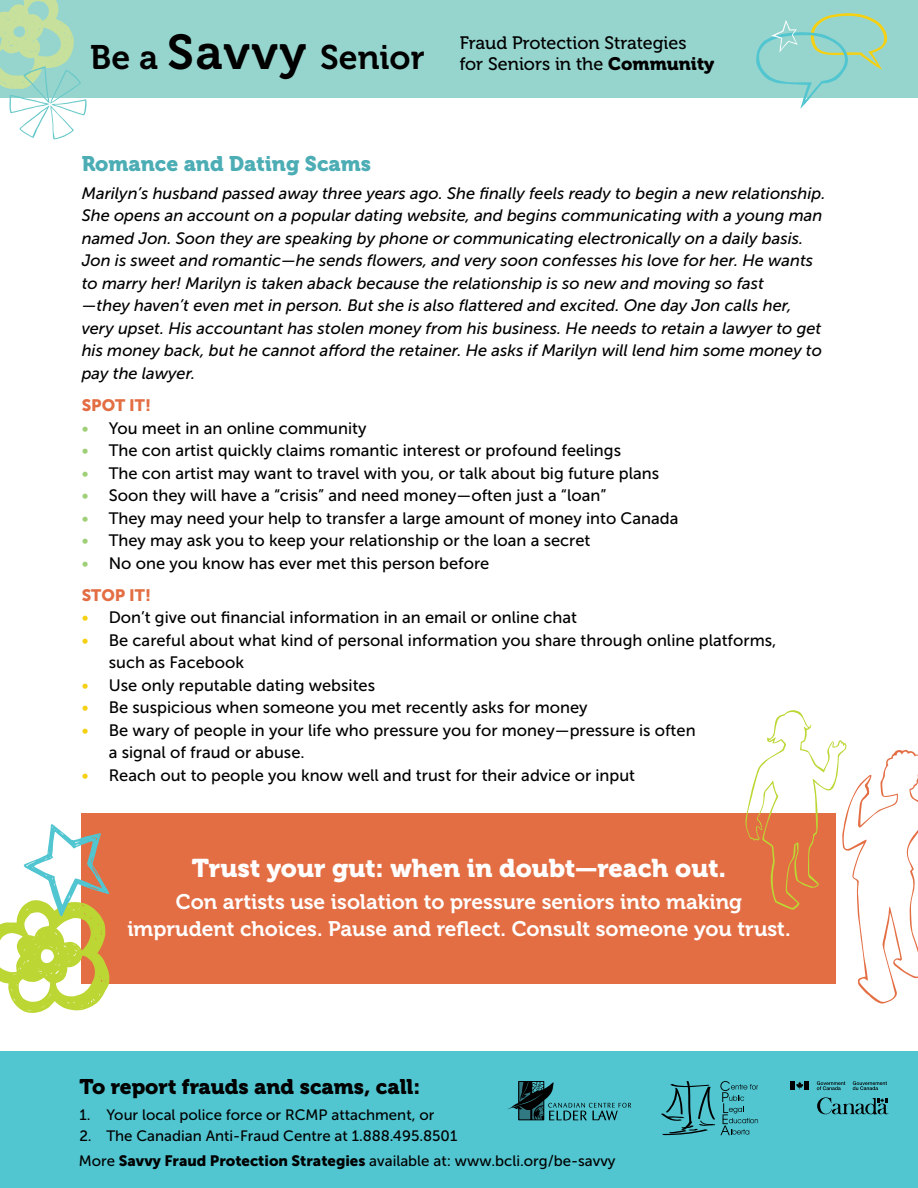
<style>
.page{position:relative;width:918px;height:1188px;background:#fff}
.page>*{position:absolute;margin:0;border:0;box-sizing:border-box;transform-origin:0 0}
.t1{font:33.9px "Museo 700";color:#000}
.t2{font:25.5px "Museo 900";color:#fff}
.t3{font:21px/27px "Museo 700";color:#fff;text-align:center}
.t4{font:21px "Museo 900";color:#000}
.t5{font:21px "Museo 900";color:#4cadb5}
.t6{font:18px/21.6px "Museo 500";color:#000}
.t7{font:16.5px/22.5px "Museo Sans 500";color:#000}
.t8{font:italic 16.5px/22.5px "Museo Sans 500";color:#000}
.t9{font:16.5px "Museo Sans 900";color:#e36e44}
.t10{font:15px "Museo Sans 500";color:#000}
.s1{font-size:48.75px}
.s2{font-family:"Museo 900"}
.s3{color:#9fcf76}
.s4{color:#f5d013}
.s5{font-family:"Museo Sans 900"}
</style>
<div class="page">
<div style="left:82px;top:813px;width:754px;height:171px;background:#e36e44"></div>
<div style="left:0;top:0;width:918px;height:97px;background:#96d5ce"></div>
<div style="left:0;top:1052px;width:918px;height:136px;background:#51c5d0"></div>
<svg style="left:756px;top:13px;width:131px;height:96px"></svg>
<svg style="left:0;top:0;width:87px;height:139px"></svg>
<svg style="left:745px;top:710px;width:173px;height:294px"></svg>
<svg style="left:0;top:824px;width:110px;height:189px"></svg>
<svg style="left:661px;top:1081px;width:97px;height:54px"></svg>
<div style="left:790px;top:1081px;width:5px;height:9px;background:#000"></div>
<svg style="left:796px;top:1081px;width:13px;height:9px"></svg>
<svg style="left:817px;top:1081px;width:71px;height:34px"></svg>
<svg style="left:507px;top:1081px;width:124px;height:39px"></svg>
<h1 class="t1" style="left:90px;top:38px;width:336px">Be a <span class="s1">Savvy</span> Senior</h1>
<p class="t6" style="left:460px;top:32px;width:256px">Fraud Protection Strategies for Seniors in the <span class="s2">Community</span></p>
<p class="t5" style="left:82px;top:152px;width:291px">Romance and Dating Scams</p>
<p class="t8" style="left:82px;top:182px;width:745px">Marilyn’s husband passed away three years ago. She finally feels ready to begin a new relationship.<br>She opens an account on a popular dating website, and begins communicating with a young man named Jon. Soon they are speaking by phone or communicating electronically on a daily basis.<br>Jon is sweet and romantic—he sends flowers, and very soon confesses his love for her. He wants to marry her! Marilyn is taken aback because the relationship is so new and moving so fast<br>—they haven’t even met in person. But she is also flattered and excited. One day Jon calls her, very upset. His accountant has stolen money from his business. He needs to retain a lawyer to get his money back, but he cannot afford the retainer. He asks if Marilyn will lend him some money to pay the lawyer.</p>
<p class="t9" style="left:82px;top:396px;width:71px">SPOT IT!</p>
<p class="t7" style="left:82px;top:417px;width:286px"><span class="s3">•</span> You meet in an online community</p>
<p class="t7" style="left:82px;top:439px;width:541px"><span class="s3">•</span> The con artist quickly claims romantic interest or profound feelings</p>
<p class="t7" style="left:82px;top:462px;width:579px"><span class="s3">•</span> The con artist may want to travel with you, or talk about big future plans</p>
<p class="t7" style="left:82px;top:484px;width:526px"><span class="s3">•</span> Soon they will have a “crisis” and need money—often just a “loan”</p>
<p class="t7" style="left:82px;top:507px;width:598px"><span class="s3">•</span> They may need your help to transfer a large amount of money into Canada</p>
<p class="t7" style="left:82px;top:529px;width:510px"><span class="s3">•</span> They may ask you to keep your relationship or the loan a secret</p>
<p class="t7" style="left:82px;top:552px;width:409px"><span class="s3">•</span> No one you know has ever met this person before</p>
<p class="t9" style="left:82px;top:586px;width:71px">STOP IT!</p>
<p class="t7" style="left:82px;top:607px;width:497px"><span class="s4">•</span> Don’t give out financial information in an email or online chat</p>
<p class="t7" style="left:109px;top:629px;width:669px;text-indent:-27px"><span class="s4">•</span> Be careful about what kind of personal information you share through online platforms, such as Facebook</p>
<p class="t7" style="left:82px;top:674px;width:295px"><span class="s4">•</span> Use only reputable dating websites</p>
<p class="t7" style="left:82px;top:697px;width:507px"><span class="s4">•</span> Be suspicious when someone you met recently asks for money</p>
<p class="t7" style="left:109px;top:719px;width:588px;text-indent:-27px"><span class="s4">•</span> Be wary of people in your life who pressure you for money—pressure is often a signal of fraud or abuse.</p>
<p class="t7" style="left:82px;top:764px;width:555px"><span class="s4">•</span> Reach out to people you know well and trust for their advice or input</p>
<h2 class="t2" style="left:192px;top:853px;width:536px">Trust your gut: when in doubt—reach out.</h2>
<p class="t3" style="left:127px;top:889px;width:665px">Con artists use isolation to pressure seniors into making imprudent choices. Pause and reflect. Consult someone you trust.</p>
<p class="t4" style="left:79px;top:1074px;width:342px">To report frauds and scams, call:</p>
<p class="t10" style="left:79px;top:1107px;width:357px">1. Your local police force or RCMP attachment, or</p>
<p class="t10" style="left:79px;top:1128px;width:379px">2. The Canadian Anti-Fraud Centre at 1.888.495.8501</p>
<p class="t10" style="left:79px;top:1153px;width:538px">More <span class="s5">Savvy Fraud Protection Strategies</span> available at: www.bcli.org/be-savvy</p>
</div>
